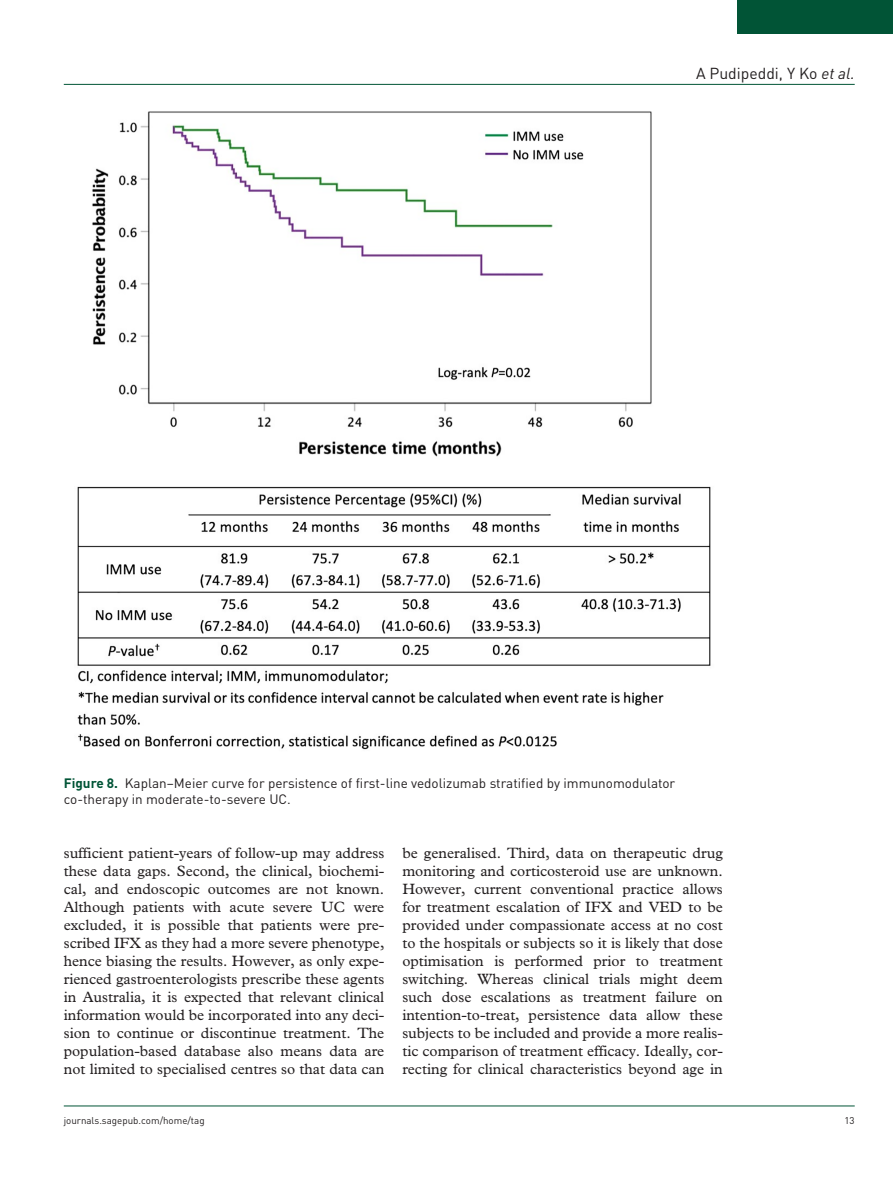
<style>
.page{position:relative;width:893px;height:1191px;background:#fff}
.page>*{position:absolute;margin:0;border:0;box-sizing:border-box;transform-origin:0 0}
.t1{font:15.75px "DIN";color:#231f20}
.t2{font:15px/18px "Plantin Std";color:#231f20;text-align:justify}
.t3{font:13.5px/15.8px "DIN";color:#231f20}
.t4{font:9.75px "DIN";color:#231f20}
.s1{font-style:italic}
.s2{font-weight:700;color:#015436}
</style>
<div class="page">
<hr style="left:64px;top:84px;width:791px;height:1px;background:#015436">
<hr style="left:64px;top:1105px;width:791px;height:1px;background:#015436">
<div style="left:738px;top:0;width:155px;height:34px;background:#015436"></div>
<img style="left:77px;top:111px;width:634px;height:639px">
<p class="t1" style="left:696px;top:63px;width:160px">A Pudipeddi, Y Ko <span class="s1">et al.</span></p>
<p class="t3" style="left:64px;top:775px;width:613px"><span class="s2">Figure 8.</span> Kaplan–Meier curve for persistence of first-line vedolizumab stratified by immunomodulator co-therapy in moderate-to-severe UC.</p>
<p class="t2" style="left:64px;top:844px;width:322px">sufficient patient-years of follow-up may address these data gaps. Second, the clinical, biochemi&shy;cal, and endoscopic outcomes are not known.<br>Although patients with acute severe UC were excluded, it is possible that patients were pre&shy;scribed IFX as they had a more severe phenotype, hence biasing the results. However, as only expe&shy;rienced gastroenterologists prescribe these agents in Australia, it is expected that relevant clinical information would be incorporated into any deci&shy;sion to continue or discontinue treatment. The population-based database also means data are not limited to specialised centres so that data can</p>
<p class="t2" style="left:402px;top:844px;width:322px">be generalised. Third, data on therapeutic drug monitoring and corticosteroid use are unknown.<br>However, current conventional practice allows for treatment escalation of IFX and VED to be provided under compassionate access at no cost to the hospitals or subjects so it is likely that dose optimisation is performed prior to treatment switching. Whereas clinical trials might deem such dose escalations as treatment failure on intention-to-treat, persistence data allow these subjects to be included and provide a more realis&shy;tic comparison of treatment efficacy. Ideally, cor&shy;recting for clinical characteristics beyond age in</p>
<p class="t4" style="left:64px;top:1114px;width:142px">journals.sagepub.com/home/tag</p>
<p class="t4" style="left:844px;top:1114px;width:12px">13</p>
</div>
